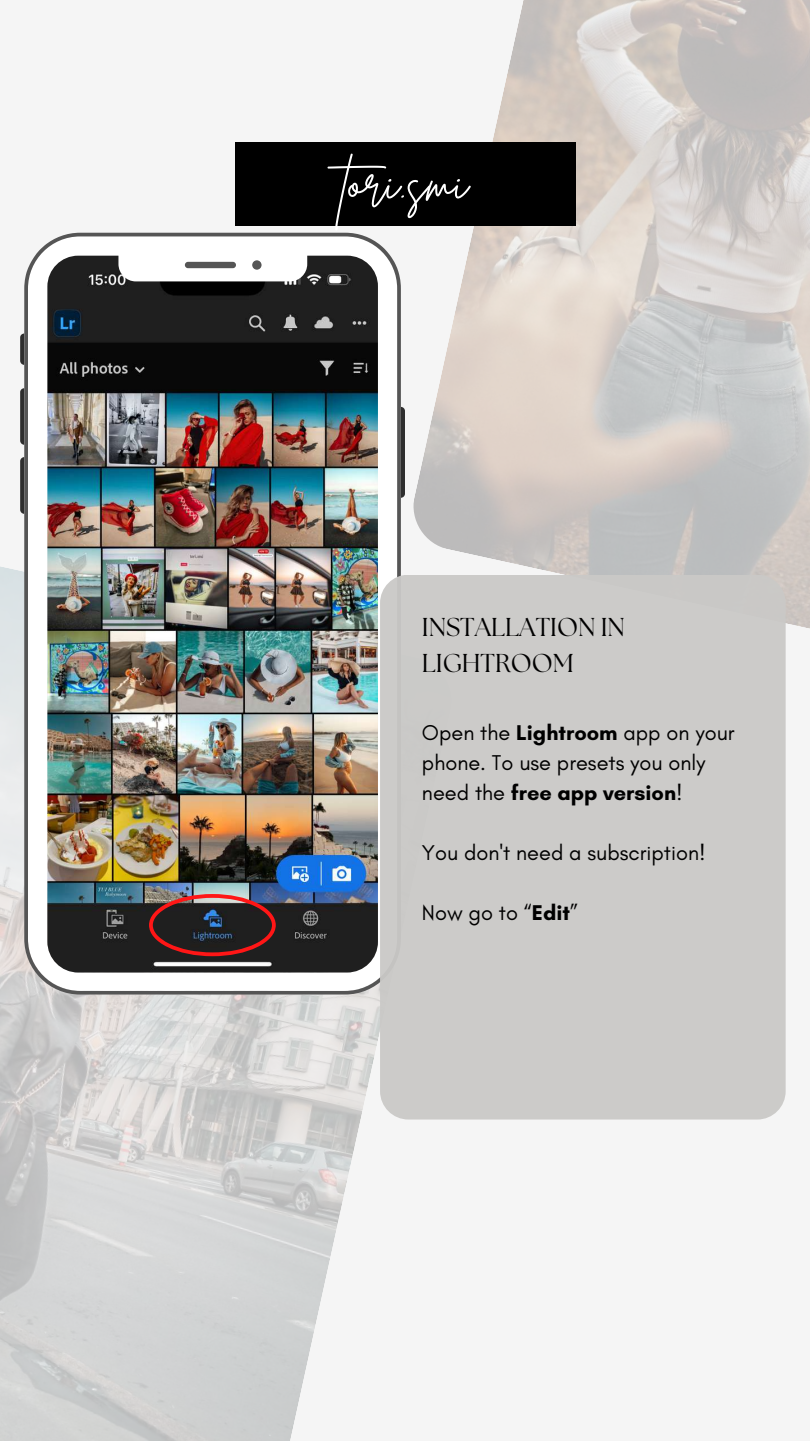
<style>
.page{position:relative;width:810px;height:1441px;background:#fff}
.page>*{position:absolute;margin:0;border:0;box-sizing:border-box;transform-origin:0 0}
.t1{font:52.3px "Brittany Signature";color:#fff}
.t2{font:25.8px/36px "The Seasons";color:#000}
.t3{font:21.8px/30px "Glacial Indifference";color:#000}
.s1{font-weight:700}
</style>
<div class="page">
<div style="left:0;top:0;width:810px;height:1440px;background:#f5f5f5"></div>
<img style="left:0;top:567px;width:456px;height:873px">
<img style="left:409px;top:0;width:401px;height:629px">
<svg style="left:20px;top:333px;width:4px;height:32px"></svg>
<svg style="left:20px;top:388px;width:4px;height:56px"></svg>
<svg style="left:20px;top:457px;width:4px;height:56px"></svg>
<svg style="left:401px;top:407px;width:4px;height:90px"></svg>
<img style="left:24px;top:233px;width:377px;height:761px">
<div style="left:380px;top:574px;width:406px;height:545px;background:#cac9c7;border-radius:28px"></div>
<svg style="left:149px;top:893px;width:127px;height:63px;background:#4b2e32"></svg>
<div style="left:235px;top:142px;width:340px;height:84px;background:#000"></div>
<h1 class="t1" style="left:342px;top:148px;width:128px">tori.smi</h1>
<p class="t2" style="left:422px;top:610px;width:204px">INSTALLATION IN<br>LIGHTROOM</p>
<p class="t3" style="left:422px;top:717px;width:314px">Open the <span class="s1">Lightroom</span> app on your phone. To use presets you only need the <span class="s1">free app version</span>!</p>
<p class="t3" style="left:422px;top:837px;width:285px">You don't need a subscription!</p>
<p class="t3" style="left:422px;top:897px;width:157px">Now go to “<span class="s1">Edit</span>”</p>
</div>
